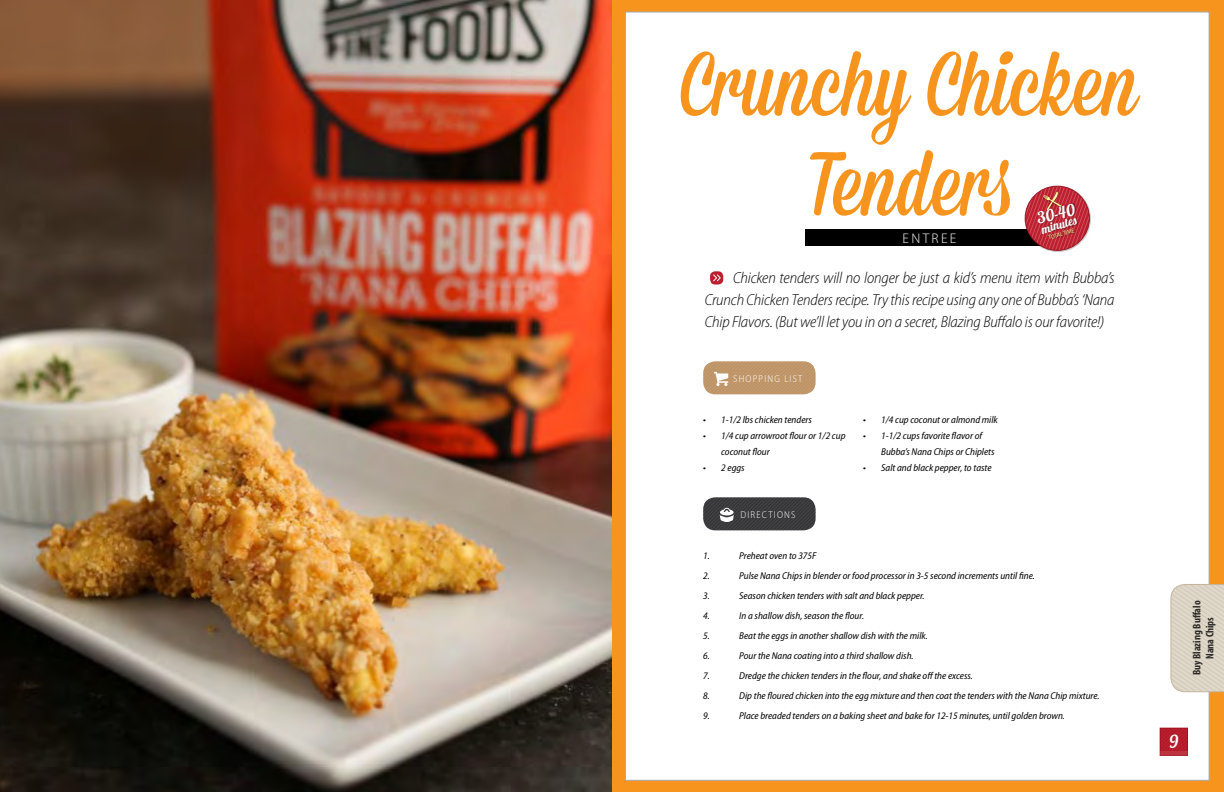
<style>
.page{position:relative;width:1224px;height:792px;background:#fff}
.page>*{position:absolute;margin:0;border:0;box-sizing:border-box;transform-origin:0 0}
.t1{font:90px/100px "Mission Script";color:#f7941e;text-align:center}
.t2{font:18px "Lobster 1.4";color:#fff}
.t3{font:italic 300 semi-condensed 16px/22px "Myriad Pro";letter-spacing:-.01em;color:#000;text-align:justify}
.t4{font:16px "Lobster 1.4";color:#fff}
.t5{font:300 14px "Myriad Pro";letter-spacing:.17em;color:#fff}
.t6{font:12px "Lobster 1.4";color:#fff}
.t7{font:700 condensed 11px/13.2px "Myriad Pro";color:#000;text-align:center}
.t8{font:italic semi-condensed 10px/16px "Myriad Pro";color:#000}
.t9{font:300 semi-condensed 10px "Myriad Pro";letter-spacing:.12em;color:#fff}
.t10{font:semi-condensed 6px "Myriad Pro";color:#fff799}
</style>
<div class="page">
<div style="left:612px;top:0;width:612px;height:792px;background:#f7941e"></div>
<div style="left:625px;top:12px;width:585px;height:769px;background:#fff;border:1px solid #a7a9ac"></div>
<svg style="left:1162px;top:730px;width:24px;height:22px"></svg>
<div style="left:1160px;top:728px;width:28px;height:28px;border:1px solid #9c1421"></div>
<svg style="left:1160px;top:752px;width:28px;height:4px"></svg>
<div style="left:805px;top:229px;width:249px;height:16px;background:#000"></div>
<div style="left:1025px;top:186px;width:66px;height:66px;background:#000;opacity:.25"></div>
<svg style="left:1026px;top:187px;width:63px;height:63px"></svg>
<div style="left:1038px;top:203px;width:40px;height:37px;background:#000;opacity:.4"></div>
<svg style="left:710px;top:271px;width:13px;height:14px"></svg>
<svg style="left:712px;top:273px;width:10px;height:9px"></svg>
<svg style="left:703px;top:361px;width:113px;height:33px;background:#c49e74"></svg>
<svg style="left:703px;top:497px;width:113px;height:33px;background:#4a494b"></svg>
<svg style="left:1170px;top:583px;width:54px;height:110px;background:#dbd3c4"></svg>
<img style="left:0;top:0;width:612px;height:792px">
<h1 class="t1" style="left:681px;top:39px;width:458px">Crunchy Chicken<br>Tenders</h1>
<h3 class="t5" style="left:903px;top:230px;width:55px">ENTREE</h3>
<h3 class="t3" style="left:705px;top:267px;width:411px;text-indent:28px">Chicken tenders will no longer be just a kid’s menu item with Bubba’s Crunch Chicken Tenders recipe. Try this recipe using any one of Bubba’s ‘Nana Chip Flavors. (But we’ll let you in on a secret, Blazing Buffalo is our favorite!)</h3>
<h3 class="t4" style="left:1035px;top:209px;width:40px;rotate:-15deg">30-40</h3>
<p class="t6" style="left:1040px;top:222px;width:37px;rotate:-15deg">minutes</p>
<p class="t10" style="left:1048px;top:234px;width:28px;rotate:-15deg">TOTAL TIME</p>
<p class="t9" style="left:733px;top:372px;width:71px">SHOPPING LIST</p>
<p class="t8" style="left:703px;top:412px;width:110px">• 1-1/2 lbs chicken tenders</p>
<p class="t8" style="left:721px;top:428px;width:126px;text-indent:-18px">• 1/4 cup arrowroot flour or 1/2 cup coconut flour</p>
<p class="t8" style="left:703px;top:460px;width:43px">• 2 eggs</p>
<p class="t9" style="left:740px;top:508px;width:57px">DIRECTIONS</p>
<p class="t8" style="left:863px;top:412px;width:136px">• 1/4 cup coconut or almond milk</p>
<p class="t8" style="left:881px;top:428px;width:115px;text-indent:-18px">• 1-1/2 cups favorite flavor of<br>Bubba’s Nana Chips or Chiplets</p>
<p class="t8" style="left:863px;top:460px;width:130px">• Salt and black pepper, to taste</p>
<p class="t8" style="left:703px;top:548px;width:8px">1.</p>
<p class="t8" style="left:739px;top:548px;width:79px">Preheat oven to 375F</p>
<p class="t8" style="left:703px;top:568px;width:8px">2.</p>
<p class="t8" style="left:739px;top:568px;width:297px">Pulse Nana Chips in blender or food processor in 3-5 second increments until fine.</p>
<p class="t8" style="left:703px;top:588px;width:8px">3.</p>
<p class="t8" style="left:739px;top:588px;width:187px">Season chicken tenders with salt and black pepper.</p>
<p class="t8" style="left:703px;top:608px;width:8px">4.</p>
<p class="t8" style="left:739px;top:608px;width:126px">In a shallow dish, season the flour.</p>
<p class="t8" style="left:703px;top:628px;width:8px">5.</p>
<p class="t8" style="left:739px;top:628px;width:190px">Beat the eggs in another shallow dish with the milk.</p>
<p class="t8" style="left:703px;top:648px;width:8px">6.</p>
<p class="t8" style="left:739px;top:648px;width:176px">Pour the Nana coating into a third shallow dish.</p>
<p class="t8" style="left:703px;top:668px;width:8px">7.</p>
<p class="t8" style="left:739px;top:668px;width:235px">Dredge the chicken tenders in the flour, and shake off the excess.</p>
<p class="t8" style="left:703px;top:688px;width:8px">8.</p>
<p class="t8" style="left:739px;top:688px;width:362px">Dip the floured chicken into the egg mixture and then coat the tenders with the Nana Chip mixture.</p>
<p class="t8" style="left:703px;top:708px;width:8px">9.</p>
<p class="t8" style="left:739px;top:708px;width:327px">Place breaded tenders on a baking sheet and bake for 12-15 minutes, until golden brown.</p>
<p class="t7" style="left:1190px;top:675px;width:76px;rotate:-90deg">Buy Blazing Buffalo<br>Nana Chips</p>
<h2 class="t2" style="left:1169px;top:730px;width:10px">9</h2>
</div>
